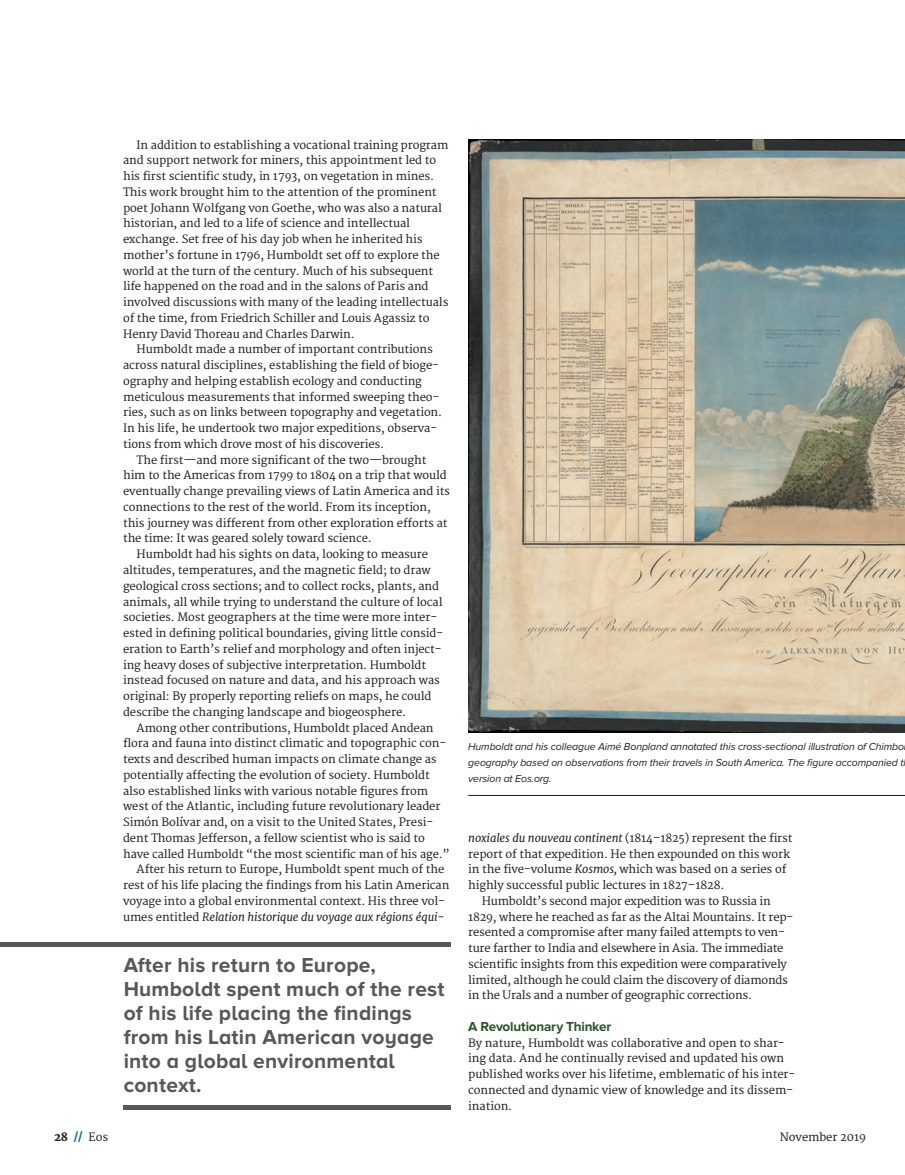
<style>
.page{position:relative;width:905px;height:1175px;background:#fff}
.page>*{position:absolute;margin:0;border:0;box-sizing:border-box;transform-origin:0 0}
.t1{font:700 21px/24px "Proxima Nova A";letter-spacing:.01em;color:#57585a}
.t2{font:700 13.5px "Proxima Nova";letter-spacing:-.015em;color:#275428}
.t3{font:11.25px/15.8px "Merriweather";letter-spacing:-.01em;color:#231f20}
.t4{font:italic 11.25px "Merriweather";letter-spacing:-.01em;color:#231f20}
.t5{font:italic 10.5px/15.8px "Proxima Nova";letter-spacing:-.01em;color:#231f20;text-align:justify}
.s1{font-style:normal}
.s2{font-style:italic}
.s3{font-weight:800}
.s4{font-weight:800;color:#006b95}
</style>
<div class="page">
<img style="left:468px;top:140px;width:436px;height:593px">
<hr style="left:468px;top:795px;width:436px;height:1px;background:#231f20">
<div style="left:0;top:941px;width:450px;height:5px;background:#57585a"></div>
<div style="left:123px;top:1104px;width:327px;height:5px;background:#57585a"></div>
<p class="t3" style="left:123px;top:137px;width:327px;text-indent:14px">In addition to establishing a vocational training program and support network for miners, this appointment led to his first scientific study, in 1793, on vegetation in mines.<br>This work brought him to the attention of the prominent poet Johann Wolfgang von Goethe, who was also a natural historian, and led to a life of science and intellectual exchange. Set free of his day job when he inherited his mother’s fortune in 1796, Humboldt set off to explore the world at the turn of the century. Much of his subsequent life happened on the road and in the salons of Paris and involved discussions with many of the leading intellectuals of the time, from Friedrich Schiller and Louis Agassiz to Henry David Thoreau and Charles Darwin.</p>
<p class="t3" style="left:123px;top:342px;width:320px;text-indent:14px">Humboldt made a number of important contributions across natural disciplines, establishing the field of bioge&shy;ography and helping establish ecology and conducting meticulous measurements that informed sweeping theo&shy;ries, such as on links between topography and vegetation.<br>In his life, he undertook two major expeditions, observa&shy;tions from which drove most of his discoveries.</p>
<p class="t3" style="left:137px;top:452px;width:291px">The first—and more significant of the two—brought</p>
<p class="t3" style="left:123px;top:468px;width:325px">him to the Americas from 1799 to 1804 on a trip that would</p>
<p class="t3" style="left:123px;top:484px;width:328px">eventually change prevailing views of Latin America and its</p>
<p class="t3" style="left:123px;top:499px;width:309px">connections to the rest of the world. From its inception,</p>
<p class="t3" style="left:123px;top:515px;width:326px">this journey was different from other exploration efforts at</p>
<p class="t3" style="left:123px;top:531px;width:250px">the time: It was geared solely toward science.</p>
<p class="t3" style="left:137px;top:547px;width:293px">Humboldt had his sights on data, looking to measure</p>
<p class="t3" style="left:123px;top:562px;width:309px">altitudes, temperatures, and the magnetic field; to draw</p>
<p class="t3" style="left:123px;top:578px;width:317px">geological cross sections; and to collect rocks, plants, and</p>
<p class="t3" style="left:123px;top:594px;width:321px">animals, all while trying to understand the culture of local</p>
<p class="t3" style="left:123px;top:610px;width:315px">societies. Most geographers at the time were more inter-</p>
<p class="t3" style="left:123px;top:625px;width:321px">ested in defining political boundaries, giving little consid-</p>
<p class="t3" style="left:123px;top:641px;width:320px">eration to Earth’s relief and morphology and often inject-</p>
<p class="t3" style="left:123px;top:657px;width:304px">ing heavy doses of subjective interpretation. Humboldt</p>
<p class="t3" style="left:123px;top:673px;width:318px">instead focused on nature and data, and his approach was</p>
<p class="t3" style="left:123px;top:688px;width:310px">original: By properly reporting reliefs on maps, he could</p>
<p class="t3" style="left:123px;top:704px;width:284px">describe the changing landscape and biogeosphere.</p>
<p class="t3" style="left:137px;top:720px;width:298px">Among other contributions, Humboldt placed Andean</p>
<p class="t3" style="left:123px;top:736px;width:324px">flora and fauna into distinct climatic and topographic con-</p>
<p class="t3" style="left:123px;top:751px;width:315px">texts and described human impacts on climate change as</p>
<p class="t3" style="left:123px;top:767px;width:308px">potentially affecting the evolution of society. Humboldt</p>
<p class="t3" style="left:123px;top:783px;width:307px">also established links with various notable figures from</p>
<p class="t3" style="left:123px;top:799px;width:319px">west of the Atlantic, including future revolutionary leader</p>
<p class="t3" style="left:123px;top:814px;width:311px">Simón Bolívar and, on a visit to the United States, Presi-</p>
<p class="t3" style="left:123px;top:830px;width:303px">dent Thomas Jefferson, a fellow scientist who is said to</p>
<p class="t3" style="left:123px;top:846px;width:328px">have called Humboldt “the most scientific man of his age.”</p>
<p class="t3" style="left:137px;top:862px;width:309px">After his return to Europe, Humboldt spent much of the</p>
<p class="t3" style="left:123px;top:877px;width:328px">rest of his life placing the findings from his Latin American</p>
<p class="t3" style="left:123px;top:893px;width:323px">voyage into a global environmental context. His three vol-</p>
<p class="t4" style="left:123px;top:909px;width:323px"><span class="s1">umes entitled</span> Relation historique du voyage aux régions équi-</p>
<h1 class="t1" style="left:124px;top:953px;width:322px">After his return to Europe,<br>Humboldt spent much of the rest of his life placing the findings from his Latin American voyage into a global environmental context.</h1>
<p class="t5" style="left:468px;top:739px;width:437px">Humboldt and his colleague Aimé Bonpland annotated this cross-sectional illustration of Chimbo geography based on observations from their travels in South America. The figure accompanied t version at Eos.org.</p>
<p class="t3" style="left:468px;top:830px;width:326px"><span class="s2">noxiales du nouveau continent</span> (1814–1825) represent the first</p>
<p class="t3" style="left:468px;top:846px;width:323px">report of that expedition. He then expounded on this work</p>
<p class="t3" style="left:468px;top:862px;width:319px">in the five-volume <span class="s2">Kosmos,</span> which was based on a series of</p>
<p class="t3" style="left:468px;top:877px;width:257px">highly successful public lectures in 1827–1828.</p>
<p class="t3" style="left:482px;top:893px;width:290px">Humboldt’s second major expedition was to Russia in</p>
<p class="t3" style="left:468px;top:909px;width:326px">1829, where he reached as far as the Altai Mountains. It rep-</p>
<p class="t3" style="left:468px;top:925px;width:318px">resented a compromise after many failed attempts to ven-</p>
<p class="t3" style="left:468px;top:940px;width:317px">ture farther to India and elsewhere in Asia. The immediate</p>
<p class="t3" style="left:468px;top:956px;width:320px">scientific insights from this expedition were comparatively</p>
<p class="t3" style="left:468px;top:972px;width:321px">limited, although he could claim the discovery of diamonds</p>
<p class="t3" style="left:468px;top:988px;width:285px">in the Urals and a number of geographic corrections.</p>
<p class="t2" style="left:468px;top:1018px;width:144px">A Revolutionary Thinker</p>
<p class="t3" style="left:468px;top:1035px;width:329px">By nature, Humboldt was collaborative and open to shar&shy;ing data. And he continually revised and updated his own published works over his lifetime, emblematic of his inter&shy;connected and dynamic view of knowledge and its dissem&shy;ination.</p>
<p class="t3" style="left:54px;top:1129px;width:56px"><span class="s3">28</span> <span class="s4">//</span> Eos</p>
<p class="t3" style="left:780px;top:1129px;width:87px">November 2019</p>
</div>
